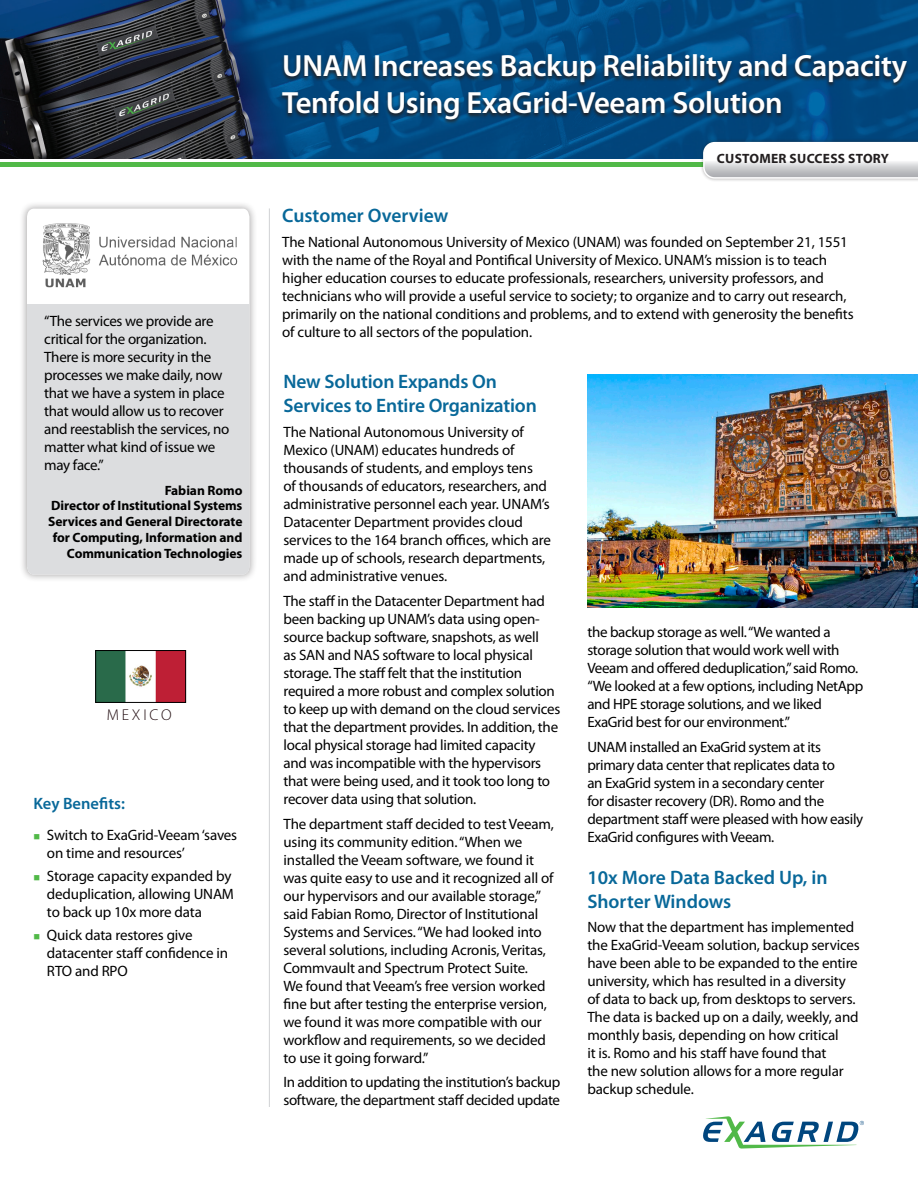
<style>
.page{position:relative;width:918px;height:1188px;background:#fff}
.page>*{position:absolute;margin:0;border:0;box-sizing:border-box;transform-origin:0 0}
.Headline{font:600 30.75px/36.9px "Myriad Pro";letter-spacing:-.01em;color:#fff}
.Blue_Paragraph_heade{font:600 19.5px/24px "Myriad Pro";letter-spacing:-.01em;color:#086899}
.Key_Benefits_headlin{font:600 16.5px "Myriad Pro";color:#086899}
.Key_Benefits_headlin-2{font:300 15.75px "Myriad Pro";letter-spacing:.18em;color:#1f0a0e}
.Blue_Paragraph_heade-2{font:15px/18px "Myriad Pro";letter-spacing:-.015em;color:#000}
.Body_Copy{font:15px/18px "Myriad Pro";letter-spacing:-.01em;color:#000}
.Customer_Quote{font:15px/18px "Myriad Pro";letter-spacing:-.02em;color:#000}
.Customer_Quote-2{font:700 13.5px/15.8px "Myriad Pro";letter-spacing:-.005em;color:#000;text-align:right}
.t1{font:700 13.5px "Myriad Pro";letter-spacing:.02em;color:#231f20}
</style>
<div class="page">
<svg style="left:703px;top:1116px;width:161px;height:33px"></svg>
<div style="left:0;top:162px;width:918px;height:5px;background:#51b948"></div>
<img style="left:0;top:0;width:918px;height:159px">
<div style="left:700px;top:139px;width:218px;height:43px;background:#231f20;opacity:.4"></div>
<svg style="left:703px;top:142px;width:215px;height:37px"></svg>
<svg style="left:279px;top:53px;width:631px;height:72px;background:#08426f"></svg>
<hr style="left:269px;top:208px;width:1px;height:899px;background:#d1d2d4">
<div style="left:19px;top:201px;width:238px;height:381px;background:#231f20;opacity:.4"></div>
<svg style="left:27px;top:209px;width:222px;height:95px"></svg>
<div style="left:27px;top:304px;width:222px;height:271px;background:#dcdddf"></div>
<img style="left:97px;top:652px;width:87px;height:49px">
<div style="left:95px;top:650px;width:91px;height:53px;border:1px solid #000"></div>
<img style="left:587px;top:374px;width:331px;height:234px">
<img style="left:28px;top:220px;width:225px;height:73px">
<p class="Customer_Quote" style="left:44px;top:312px;width:187px">“The services we provide are critical for the organization.<br>There is more security in the processes we make daily, now that we have a system in place that would allow us to recover and reestablish the services, no matter what kind of issue we may face.”</p>
<p class="Customer_Quote-2" style="left:165px;top:482px;width:79px">Fabian Romo</p>
<p class="Customer_Quote-2" style="left:48px;top:497px;width:196px">Director of Institutional Systems<br>Services and General Directorate for Computing, Information and<br>Communication Technologies</p>
<p class="Key_Benefits_headlin-2" style="left:107px;top:706px;width:66px">MEXICO</p>
<p class="Key_Benefits_headlin" style="left:33px;top:793px;width:93px">Key Benefits:</p>
<p class="Blue_Paragraph_heade-2" style="left:47px;top:825px;width:192px">Switch to ExaGrid-Veeam ‘saves on time and resources’</p>
<p class="Blue_Paragraph_heade-2" style="left:47px;top:867px;width:189px">Storage capacity expanded by deduplication, allowing UNAM to back up 10x more data</p>
<p class="Blue_Paragraph_heade-2" style="left:47px;top:926px;width:183px">Quick data restores give datacenter staff confidence in<br>RTO and RPO</p>
<p class="Headline" style="left:282px;top:47px;width:626px">UNAM Increases Backup Reliability and Capacity<br>Tenfold Using ExaGrid-Veeam Solution</p>
<p class="t1" style="left:717px;top:150px;width:174px">CUSTOMER SUCCESS STORY</p>
<p class="Blue_Paragraph_heade" style="left:282px;top:203px;width:168px">Customer Overview</p>
<p class="Body_Copy" style="left:282px;top:233px;width:573px">The National Autonomous University of Mexico (UNAM) was founded on September 21, 1551 with the name of the Royal and Pontifical University of Mexico. UNAM’s mission is to teach higher education courses to educate professionals, researchers, university professors, and technicians who will provide a useful service to society; to organize and to carry out research, primarily on the national conditions and problems, and to extend with generosity the benefits of culture to all sectors of the population.</p>
<p class="Blue_Paragraph_heade" style="left:284px;top:369px;width:255px">New Solution Expands On<br>Services to Entire Organization</p>
<p class="Blue_Paragraph_heade-2" style="left:284px;top:423px;width:269px">The National Autonomous University of Mexico (UNAM) educates hundreds of thousands of students, and employs tens<br>of thousands of educators, researchers, and administrative personnel each year. UNAM’s Datacenter Department provides cloud services to the 164 branch offices, which are made up of schools, research departments, and administrative venues.</p>
<p class="Blue_Paragraph_heade-2" style="left:284px;top:592px;width:278px">The staff in the Datacenter Department had been backing up UNAM’s data using open&shy;source backup software, snapshots, as well<br>as SAN and NAS software to local physical storage. The staff felt that the institution required a more robust and complex solution to keep up with demand on the cloud services that the department provides. In addition, the local physical storage had limited capacity and was incompatible with the hypervisors that were being used, and it took too long to recover data using that solution.</p>
<p class="Blue_Paragraph_heade-2" style="left:284px;top:814px;width:272px">The department staff decided to test Veeam, using its community edition. “When we installed the Veeam software, we found it was quite easy to use and it recognized all of our hypervisors and our available storage,” said Fabian Romo, Director of Institutional Systems and Services. “We had looked into several solutions, including Acronis, Veritas, Commvault and Spectrum Protect Suite.<br>We found that Veeam’s free version worked fine but after testing the enterprise version, we found it was more compatible with our workflow and requirements, so we decided to use it going forward.”</p>
<p class="Blue_Paragraph_heade-2" style="left:284px;top:1073px;width:278px">In addition to updating the institution’s backup software, the department staff decided update</p>
<p class="Blue_Paragraph_heade-2" style="left:587px;top:623px;width:277px">the backup storage as well. “We wanted a storage solution that would work well with Veeam and offered deduplication,” said Romo. “We looked at a few options, including NetApp and HPE storage solutions, and we liked ExaGrid best for our environment.”</p>
<p class="Blue_Paragraph_heade-2" style="left:587px;top:737px;width:277px">UNAM installed an ExaGrid system at its primary data center that replicates data to<br>an ExaGrid system in a secondary center<br>for disaster recovery (DR). Romo and the department staff were pleased with how easily ExaGrid configures with Veeam.</p>
<p class="Blue_Paragraph_heade" style="left:587px;top:865px;width:242px">10x More Data Backed Up, in<br>Shorter Windows</p>
<p class="Blue_Paragraph_heade-2" style="left:587px;top:918px;width:274px">Now that the department has implemented the ExaGrid-Veeam solution, backup services have been able to be expanded to the entire university, which has resulted in a diversity of data to back up, from desktops to servers.<br>The data is backed up on a daily, weekly, and monthly basis, depending on how critical<br>it is. Romo and his staff have found that<br>the new solution allows for a more regular backup schedule.</p>
</div>
